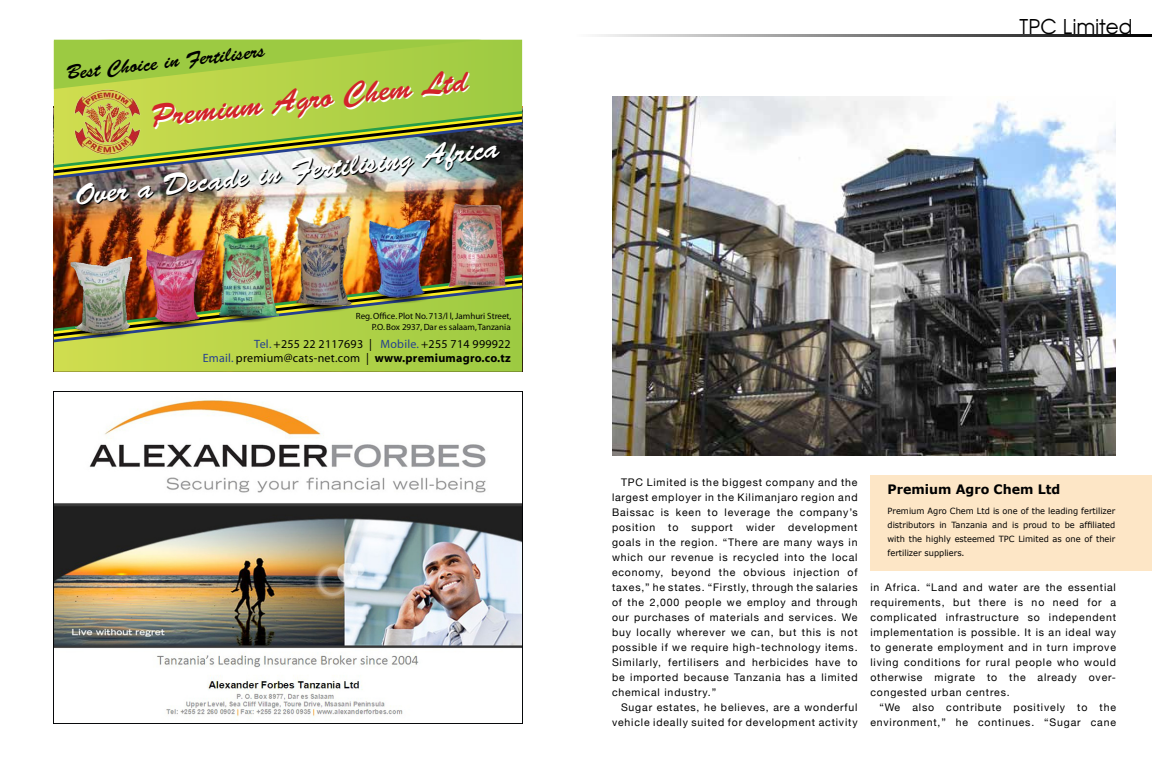
<style>
.page{position:relative;width:1152px;height:783px;background:#fff}
.page>*{position:absolute;margin:0;border:0;box-sizing:border-box;transform-origin:0 0}
.t1{font:30.9px "Brush Script Std";color:#fff}
.t2{font:30px "Brush Script Std";color:#000}
.t3{font:20px "Brush Script Std";color:#000}
.t4{font:20px "Avante";color:#000}
.t5{font:700 13px "Verdana";color:#000}
.t6{font:12px/14.4px "Myriad";letter-spacing:.02em;color:#000;text-align:right}
.t7{font:10.5px/15px "Helvetica Neue";letter-spacing:.08em;color:#000;text-align:justify}
.t8{font:9px/11px "Myriad";color:#000;text-align:right}
.t9{font:8.5px/14px "Verdana";color:#000;text-align:justify}
.s1{color:#25408f}
.s2{font-weight:700}
</style>
<div class="page">
<img style="left:54px;top:229px;width:468px;height:46px">
<img style="left:54px;top:179px;width:468px;height:50px">
<svg style="left:54px;top:342px;width:468px;height:30px;background:#b4d147"></svg>
<svg style="left:54px;top:275px;width:468px;height:67px;background:#a3b33a"></svg>
<svg style="left:54px;top:40px;width:468px;height:71px;background:#afd146"></svg>
<svg style="left:54px;top:40px;width:428px;height:49px;background:#a6cd44"></svg>
<img style="left:74px;top:89px;width:67px;height:22px">
<img style="left:54px;top:111px;width:468px;height:68px">
<img style="left:431px;top:275px;width:90px;height:20px">
<img style="left:355px;top:285px;width:90px;height:20px">
<img style="left:279px;top:294px;width:89px;height:20px">
<img style="left:205px;top:304px;width:86px;height:21px">
<img style="left:131px;top:311px;width:87px;height:20px">
<img style="left:56px;top:320px;width:90px;height:21px">
<img style="left:293px;top:216px;width:60px;height:89px">
<img style="left:71px;top:258px;width:60px;height:89px">
<img style="left:369px;top:221px;width:60px;height:89px">
<img style="left:144px;top:249px;width:61px;height:89px">
<img style="left:446px;top:200px;width:61px;height:90px">
<img style="left:219px;top:234px;width:60px;height:89px">
<img style="left:54px;top:400px;width:468px;height:324px">
<hr style="left:576px;top:34px;width:576px;height:3px;background:#000">
<img style="left:612px;top:96px;width:504px;height:360px">
<div style="left:870px;top:475px;width:282px;height:95px;background:#fde6c6"></div>
<h3 class="t3" style="left:65px;top:61px;width:202px;rotate:-6deg">Best Choice in Fertilisers</h3>
<h1 class="t1" style="left:150px;top:99px;width:320px;rotate:-6deg">Premium Agro Chem Ltd</h1>
<h2 class="t2" style="left:74px;top:178px;width:428px;rotate:-6deg">Over a Decade in Fertilising Africa</h2>
<p class="t8" style="left:356px;top:311px;width:157px">Reg. Office. Plot No. 713/l l, Jamhuri Street,<br>P.O. Box 2937, Dar es salaam, Tanzania</p>
<p class="t6" style="left:203px;top:337px;width:310px"><span class="s1">Tel.</span> +255 22 2117693 | <span class="s1">Mobile.</span> +255 714 999922<br><span class="s1">Email.</span> premium@cats-net.com | <span class="s2">www.premiumagro.co.tz</span></p>
<h3 class="t4" style="left:1020px;top:14px;width:115px">TPC Limited</h3>
<p class="t7" style="left:612px;top:475px;width:247px;text-indent:9px">TPC Limited is the biggest company and the largest employer in the Kilimanjaro region and Baissac is keen to leverage the company’s position to support wider development goals in the region. “There are many ways in which our revenue is recycled into the local economy, beyond the obvious injection of taxes,” he states. “Firstly, through the salaries of the 2,000 people we employ and through our purchases of materials and services. We buy locally wherever we can, but this is not possible if we require high-technology items.<br>Similarly, fertilisers and herbicides have to be imported because Tanzania has a limited chemical industry.”</p>
<p class="t7" style="left:612px;top:700px;width:247px;text-align:right">Sugar estates, he believes, are a wonderful vehicle ideally suited for development activity</p>
<p class="t5" style="left:888px;top:481px;width:174px">Premium Agro Chem Ltd</p>
<p class="t9" style="left:888px;top:504px;width:229px">Premium Agro Chem Ltd is one of the leading fertilizer distributors in Tanzania and is proud to be affiliated with the highly esteemed TPC Limited as one of their fertilizer suppliers.</p>
<p class="t7" style="left:870px;top:580px;width:247px">in Africa. “Land and water are the essential requirements, but there is no need for a complicated infrastructure so independent implementation is possible. It is an ideal way to generate employment and in turn improve living conditions for rural people who would otherwise migrate to the already over&shy;congested urban centres.</p>
<p class="t7" style="left:870px;top:700px;width:247px;text-align:right">“We also contribute positively to the environment,” he continues. “Sugar cane</p>
</div>
